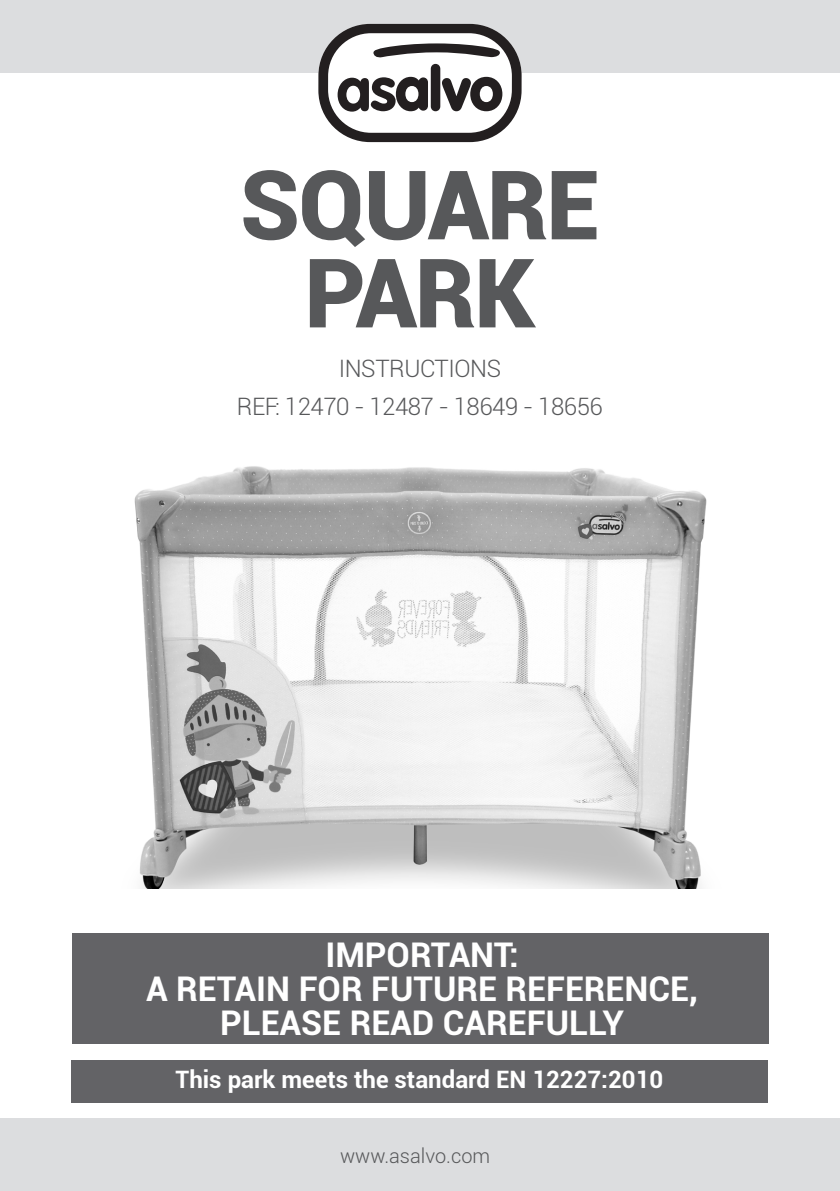
<style>
.page{position:relative;width:840px;height:1191px;background:#fff}
.page>*{position:absolute;margin:0;border:0;box-sizing:border-box;transform-origin:0 0}
.t1{font:900 96px/88px "Roboto";letter-spacing:-.02em;color:#57585a;text-align:center}
.t2{font:700 34px/34px "Roboto";color:#fff;text-align:center}
.t3{font:300 24px "Roboto";letter-spacing:-.02em;color:#57585a}
.t4{font:700 24px "Roboto";color:#fff}
.t5{font:300 20px "Roboto";color:#57585a}
</style>
<div class="page">
<div style="left:0;top:0;width:839px;height:72px;background:#dcdddf"></div>
<div style="left:0;top:1119px;width:839px;height:72px;background:#dcdddf"></div>
<div style="left:71px;top:1060px;width:696px;height:43px;background:#636366"></div>
<div style="left:72px;top:933px;width:695px;height:110px;background:#636366"></div>
<img style="left:134px;top:466px;width:573px;height:422px">
<svg style="left:318px;top:24px;width:203px;height:118px"></svg>
<h1 class="t1" style="left:240px;top:157px;width:361px">SQUARE<br>PARK</h1>
<p class="t3" style="left:338px;top:352px;width:164px">INSTRUCTIONS</p>
<p class="t3" style="left:237px;top:390px;width:367px">REF: 12470 - 12487 - 18649 - 18656</p>
<p class="t2" style="left:146px;top:936px;width:553px">IMPORTANT:<br>A RETAIN FOR FUTURE REFERENCE,<br>PLEASE READ CAREFULLY</p>
<p class="t4" style="left:175px;top:1062px;width:489px">This park meets the standard EN 12227:2010</p>
<p class="t5" style="left:340px;top:1141px;width:151px">www.asalvo.com</p>
</div>
